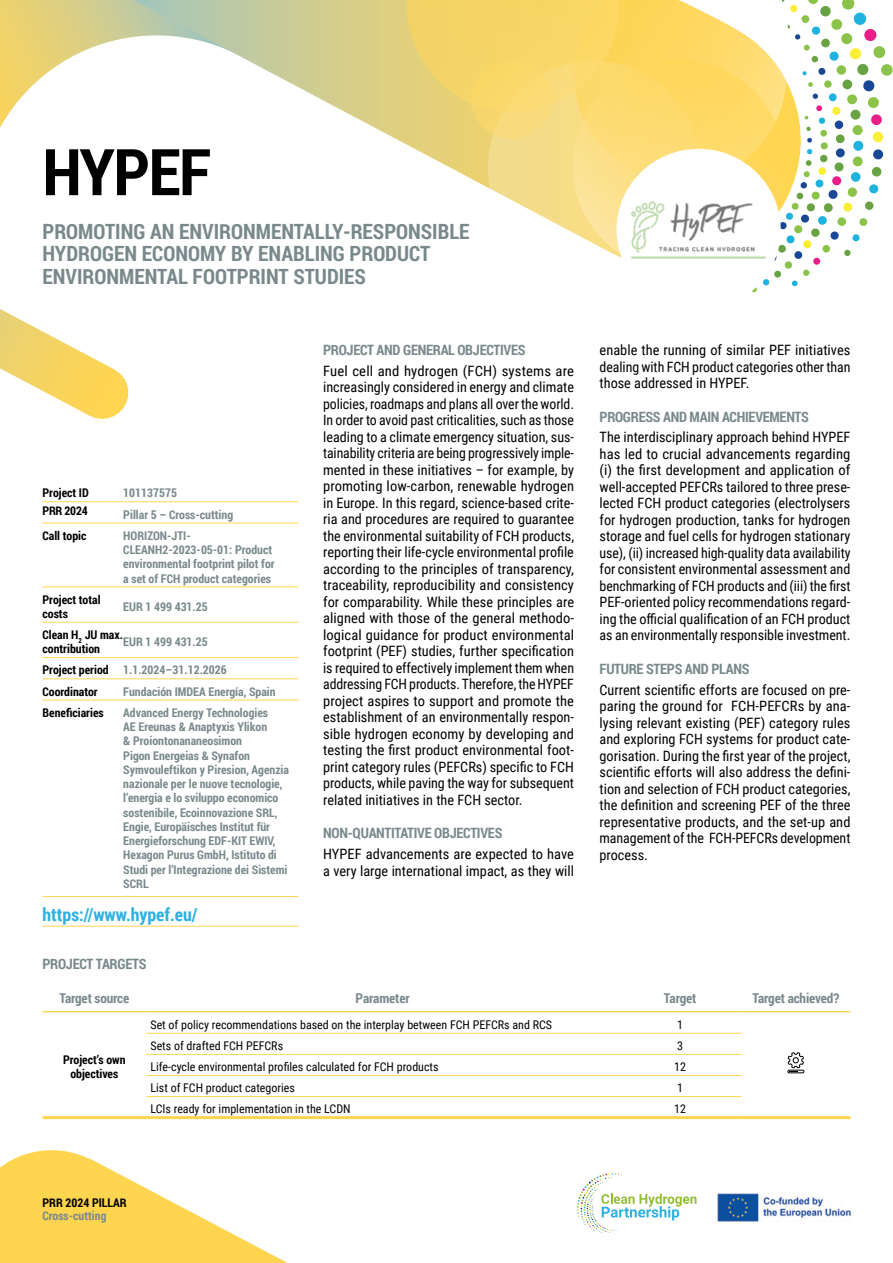
<style>
.page{position:relative;width:893px;height:1263px;background:#fff}
.page>*{position:absolute;margin:0;border:0;box-sizing:border-box;transform-origin:0 0}
.Title-Facsheet{font:700 64.5px "Roboto Condensed";letter-spacing:-.02em;color:#000}
.Baseline_factheet{font:700 21px/22.5px "Roboto Condensed";color:#79898b}
.website{font:700 18px "Roboto Condensed";color:#2db1e0}
.TEXT{font:14.25px/16.5px "Roboto Condensed";letter-spacing:-.005em;color:#000;text-align:justify}
.Subtitle-H3{font:700 14.25px "Roboto Condensed";letter-spacing:-.02em;color:#79898b}
.Table-Header_1{font:700 13.5px "Roboto Condensed";letter-spacing:-.01em;color:#79898b}
.ID{font:700 12px/14.2px "Roboto Condensed";color:#79898b}
.Table-Parameter{font:12px "Roboto Condensed";color:#000}
.ID-2{font:700 12px/14.2px "Roboto Condensed";color:#000}
.Table-target_source{font:700 12px/13.5px "Roboto Condensed";color:#000;text-align:center}
.Table-Data{font:12px "Roboto Condensed";color:#000}
</style>
<div class="page">
<svg style="left:0;top:1150px;width:288px;height:113px"></svg>
<svg style="left:577px;top:1173px;width:119px;height:60px"></svg>
<img style="left:717px;top:1193px;width:134px;height:29px">
<svg style="left:0;top:0;width:398px;height:140px"></svg>
<svg style="left:398px;top:0;width:495px;height:293px"></svg>
<svg style="left:0;top:40px;width:173px;height:379px"></svg>
<hr style="left:43px;top:1011px;width:103px;height:1px;background:#ffd54f">
<hr style="left:146px;top:1011px;width:473px;height:1px;background:#ffd54f">
<hr style="left:619px;top:1011px;width:122px;height:1px;background:#ffd54f">
<hr style="left:741px;top:1011px;width:109px;height:1px;background:#ffd54f">
<hr style="left:146px;top:1033px;width:473px;height:1px;background:#ffd54f">
<hr style="left:619px;top:1033px;width:122px;height:1px;background:#ffd54f">
<hr style="left:43px;top:1116px;width:103px;height:3px;background:#ffd54f">
<hr style="left:146px;top:1054px;width:473px;height:1px;background:#ffd54f">
<hr style="left:146px;top:1075px;width:473px;height:1px;background:#ffd54f">
<hr style="left:146px;top:1096px;width:473px;height:1px;background:#ffd54f">
<hr style="left:146px;top:1116px;width:473px;height:3px;background:#ffd54f">
<hr style="left:619px;top:1054px;width:122px;height:1px;background:#ffd54f">
<hr style="left:619px;top:1075px;width:122px;height:1px;background:#ffd54f">
<hr style="left:619px;top:1096px;width:122px;height:1px;background:#ffd54f">
<hr style="left:619px;top:1116px;width:122px;height:3px;background:#ffd54f">
<hr style="left:741px;top:1116px;width:109px;height:3px;background:#ffd54f">
<div style="left:787px;top:1070px;width:17px;height:3px;border:1px solid #000"></div>
<svg style="left:787px;top:1052px;width:17px;height:20px"></svg>
<div style="left:617px;top:149px;width:164px;height:161px;background:#fff;border-radius:50%"></div>
<img style="left:631px;top:201px;width:135px;height:58px">
<hr style="left:43px;top:501px;width:80px;height:1px;background:#ffd54f">
<hr style="left:43px;top:523px;width:80px;height:1px;background:#ffd54f">
<hr style="left:123px;top:501px;width:175px;height:1px;background:#ffd54f">
<hr style="left:123px;top:523px;width:175px;height:1px;background:#ffd54f">
<hr style="left:43px;top:587px;width:80px;height:1px;background:#ffd54f">
<hr style="left:43px;top:622px;width:80px;height:1px;background:#ffd54f">
<hr style="left:43px;top:657px;width:80px;height:1px;background:#ffd54f">
<hr style="left:123px;top:587px;width:175px;height:1px;background:#ffd54f">
<hr style="left:123px;top:622px;width:175px;height:1px;background:#ffd54f">
<hr style="left:123px;top:657px;width:175px;height:1px;background:#ffd54f">
<hr style="left:43px;top:678px;width:80px;height:1px;background:#ffd54f">
<hr style="left:123px;top:678px;width:175px;height:1px;background:#ffd54f">
<hr style="left:43px;top:700px;width:80px;height:1px;background:#ffd54f">
<hr style="left:123px;top:700px;width:175px;height:1px;background:#ffd54f">
<hr style="left:43px;top:896px;width:80px;height:1px;background:#ffd54f">
<hr style="left:123px;top:896px;width:175px;height:1px;background:#ffd54f">
<hr style="left:43px;top:926px;width:80px;height:1px;background:#ffd54f">
<hr style="left:123px;top:926px;width:175px;height:1px;background:#ffd54f">
<h1 class="Title-Facsheet" style="left:43px;top:127px;width:170px">HYPEF</h1>
<h2 class="Baseline_factheet" style="left:43px;top:219px;width:429px">PROMOTING AN ENVIRONMENTALLY-RESPONSIBLE<br>HYDROGEN ECONOMY BY ENABLING PRODUCT<br>ENVIRONMENTAL FOOTPRINT STUDIES</h2>
<p class="ID-2" style="left:43px;top:485px;width:48px">Project ID</p>
<p class="ID" style="left:123px;top:485px;width:55px">101137575</p>
<p class="ID-2" style="left:43px;top:503px;width:47px">PRR 2024</p>
<p class="ID" style="left:123px;top:507px;width:111px">Pillar 5 – Cross-cutting</p>
<p class="ID-2" style="left:43px;top:528px;width:45px">Call topic</p>
<p class="ID" style="left:123px;top:528px;width:153px">HORIZON-JTI-<br>CLEANH2-2023-05-01: Product environmental footprint pilot for a set of FCH product categories</p>
<p class="ID-2" style="left:43px;top:592px;width:60px">Project total costs</p>
<p class="ID" style="left:123px;top:599px;width:86px">EUR 1 499 431.25</p>
<p class="ID-2" style="left:43px;top:627px;width:82px">Clean H<sub>2</sub> JU max. contribution</p>
<p class="ID" style="left:123px;top:634px;width:86px">EUR 1 499 431.25</p>
<p class="ID-2" style="left:43px;top:662px;width:68px">Project period</p>
<p class="ID" style="left:123px;top:663px;width:105px">1.1.2024–31.12.2026</p>
<p class="ID-2" style="left:43px;top:684px;width:57px">Coordinator</p>
<p class="ID" style="left:123px;top:684px;width:154px">Fundación IMDEA Energía, Spain</p>
<p class="ID-2" style="left:43px;top:705px;width:63px">Beneficiaries</p>
<p class="ID" style="left:123px;top:705px;width:167px">Advanced Energy Technologies<br>AE Ereunas &amp; Anaptyxis Ylikon<br>&amp; Proiontonananeosimon<br>Pigon Energeias &amp; Synafon<br>Symvouleftikon y Piresion, Agenzia nazionale per le nuove tecnologie, l’energia e lo sviluppo economico sostenibile, Ecoinnovazione SRL,<br>Engie, Europäisches Institut für<br>Energieforschung EDF-KIT EWIV,<br>Hexagon Purus GmbH, Istituto di<br>Studi per l’Integrazione dei Sistemi<br>SCRL</p>
<p class="website" style="left:43px;top:902px;width:157px">https://www.hypef.eu/</p>
<h3 class="Subtitle-H3" style="left:323px;top:340px;width:204px">PROJECT AND GENERAL OBJECTIVES</h3>
<p class="TEXT" style="left:323px;top:362px;width:252px">Fuel cell and hydrogen (FCH) systems are increasingly considered in energy and climate policies, roadmaps and plans all over the world.<br>In order to avoid past criticalities, such as those leading to a climate emergency situation, sus&shy;tainability criteria are being progressively imple&shy;mented in these initiatives – for example, by promoting low-carbon, renewable hydrogen in Europe. In this regard, science-based crite&shy;ria and procedures are required to guarantee the environmental suitability of FCH products, reporting their life-cycle environmental profile according to the principles of transparency, traceability, reproducibility and consistency for comparability. While these principles are aligned with those of the general methodo&shy;logical guidance for product environmental footprint (PEF) studies, further specification is required to effectively implement them when addressing FCH products. Therefore, the HYPEF project aspires to support and promote the establishment of an environmentally respon&shy;sible hydrogen economy by developing and testing the first product environmental foot&shy;print category rules (PEFCRs) specific to FCH products, while paving the way for subsequent related initiatives in the FCH sector.</p>
<h3 class="Subtitle-H3" style="left:323px;top:823px;width:181px">NON-QUANTITATIVE OBJECTIVES</h3>
<p class="TEXT" style="left:323px;top:845px;width:252px">HYPEF advancements are expected to have a very large international impact, as they will</p>
<p class="TEXT" style="left:600px;top:341px;width:252px">enable the running of similar PEF initiatives dealing with FCH product categories other than those addressed in HYPEF.</p>
<h3 class="Subtitle-H3" style="left:600px;top:406px;width:211px">PROGRESS AND MAIN ACHIEVEMENTS</h3>
<p class="TEXT" style="left:600px;top:429px;width:252px">The interdisciplinary approach behind HYPEF has led to crucial advancements regarding (i) the first development and application of well-accepted PEFCRs tailored to three prese&shy;lected FCH product categories (electrolysers for hydrogen production, tanks for hydrogen storage and fuel cells for hydrogen stationary use), (ii) increased high-quality data availability for consistent environmental assessment and benchmarking of FCH products and (iii) the first PEF-oriented policy recommendations regard&shy;ing the official qualification of an FCH product as an environmentally responsible investment.</p>
<h3 class="Subtitle-H3" style="left:600px;top:659px;width:151px">FUTURE STEPS AND PLANS</h3>
<p class="TEXT" style="left:600px;top:681px;width:252px">Current scientific efforts are focused on pre&shy;paring the ground for FCH-PEFCRs by ana&shy;lysing relevant existing (PEF) category rules and exploring FCH systems for product cate&shy;gorisation. During the first year of the project, scientific efforts will also address the defini&shy;tion and selection of FCH product categories, the definition and screening PEF of the three representative products, and the set-up and management of the FCH-PEFCRs development process.</p>
<h3 class="Subtitle-H3" style="left:43px;top:953px;width:105px">PROJECT TARGETS</h3>
<p class="Table-Header_1" style="left:59px;top:989px;width:71px">Target source</p>
<p class="Table-Header_1" style="left:356px;top:989px;width:56px">Parameter</p>
<p class="Table-Header_1" style="left:664px;top:989px;width:34px">Target</p>
<p class="Table-Header_1" style="left:752px;top:989px;width:88px">Target achieved?</p>
<p class="Table-target_source" style="left:63px;top:1053px;width:64px">Project’s own objectives</p>
<p class="Table-Parameter" style="left:150px;top:1016px;width:403px">Set of policy recommendations based on the interplay between FCH PEFCRs and RCS</p>
<p class="Table-Data" style="left:677px;top:1016px;width:7px">1</p>
<p class="Table-Parameter" style="left:150px;top:1037px;width:134px">Sets of drafted FCH PEFCRs</p>
<p class="Table-Data" style="left:677px;top:1037px;width:7px">3</p>
<p class="Table-Parameter" style="left:150px;top:1058px;width:290px">Life-cycle environmental profiles calculated for FCH products</p>
<p class="Table-Data" style="left:674px;top:1058px;width:13px">12</p>
<p class="Table-Parameter" style="left:150px;top:1079px;width:146px">List of FCH product categories</p>
<p class="Table-Data" style="left:677px;top:1079px;width:7px">1</p>
<p class="Table-Parameter" style="left:150px;top:1101px;width:202px">LCIs ready for implementation in the LCDN</p>
<p class="Table-Data" style="left:674px;top:1101px;width:13px">12</p>
<p class="ID-2" style="left:43px;top:1195px;width:86px">PRR 2024 PILLAR</p>
<p class="ID" style="left:43px;top:1208px;width:66px">Cross-cutting</p>
</div>
